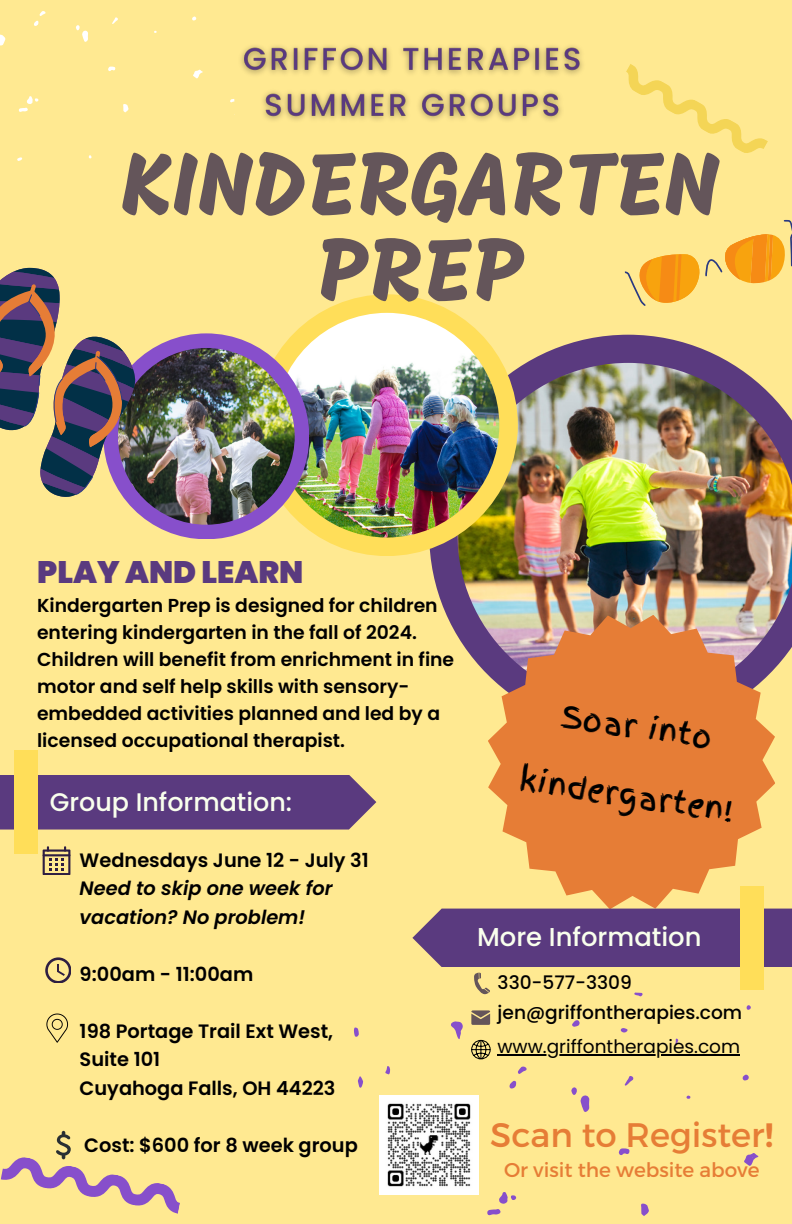
<style>
.page{position:relative;width:792px;height:1224px;background:#ffe991}
.page>*{position:absolute;margin:0;border:0;box-sizing:border-box;transform-origin:0 0}
.t1{font:89.4px/85.8px "Mogra";color:#64555a;text-align:center}
.t2{font:34px "Montserrat";color:#e67d36}
.t3{font:900 31px "Poppins";color:#5a3a7f}
.t4{font:30px "Finger Paint";color:#000}
.t5{font:500 25.8px "Poppins";color:#f9ffed}
.t6{font:500 25.4px "Poppins";color:#f9ffed}
.t7{font:20px "Montserrat";color:#e67d36}
.t8{font:600 19.4px/28.4px "Poppins";color:#000}
.t9{font:italic 600 19.4px/28.4px "Poppins";color:#000}
.t10{font:600 18.8px/27px "Poppins";color:#000}
.t11{font:500 18.6px "Poppins";color:#000}
.t12{font:18.6px "Poppins";color:#000}
.s1{font-style:normal}
.s2{font-weight:700}
</style>
<div class="page">
<svg style="left:429px;top:335px;width:302px;height:300px;fill:#5a3a7f"></svg>
<img style="left:457px;top:363px;width:335px;height:312px">
<div style="left:256px;top:294px;width:262px;height:262px;background:#ffde59;border-radius:50%"></div>
<img style="left:275px;top:313px;width:224px;height:225px;border-radius:50%">
<div style="left:103px;top:333px;width:206px;height:206px;background:#874fcb;border-radius:50%"></div>
<img style="left:118px;top:348px;width:177px;height:177px;border-radius:50%">
<div style="left:0;top:775px;width:376px;height:55px;background:#5a3a7f"></div>
<svg style="left:488px;top:615px;width:287px;height:294px;fill:#e67d36"></svg>
<svg style="left:43px;top:846px;width:27px;height:29px"></svg>
<svg style="left:45px;top:957px;width:26px;height:26px"></svg>
<div style="left:412px;top:909px;width:380px;height:58px;background:#5a3a7f"></div>
<svg style="left:474px;top:973px;width:16px;height:22px"></svg>
<svg style="left:471px;top:1010px;width:19px;height:15px"></svg>
<div style="left:14px;top:750px;width:23px;height:104px;background:#ffde59"></div>
<div style="left:741px;top:886px;width:23px;height:104px;background:#ffde59"></div>
<svg style="left:0;top:268px;width:135px;height:229px"></svg>
<svg style="left:624px;top:219px;width:168px;height:87px"></svg>
<svg style="left:0;top:35px;width:5px;height:11px"></svg>
<svg style="left:193px;top:70px;width:10px;height:9px"></svg>
<svg style="left:123px;top:104px;width:6px;height:8px"></svg>
<svg style="left:108px;top:67px;width:7px;height:4px"></svg>
<svg style="left:112px;top:17px;width:6px;height:7px"></svg>
<svg style="left:34px;top:11px;width:12px;height:15px"></svg>
<svg style="left:76px;top:25px;width:12px;height:17px"></svg>
<svg style="left:192px;top:17px;width:4px;height:3px"></svg>
<svg style="left:17px;top:157px;width:5px;height:4px"></svg>
<svg style="left:19px;top:96px;width:19px;height:16px"></svg>
<svg style="left:451px;top:1021px;width:12px;height:18px"></svg>
<svg style="left:744px;top:1153px;width:14px;height:13px"></svg>
<svg style="left:641px;top:1204px;width:8px;height:12px"></svg>
<svg style="left:619px;top:1148px;width:10px;height:7px"></svg>
<svg style="left:358px;top:1076px;width:5px;height:12px"></svg>
<svg style="left:625px;top:1076px;width:9px;height:10px"></svg>
<svg style="left:518px;top:1066px;width:9px;height:8px"></svg>
<svg style="left:509px;top:1081px;width:7px;height:8px"></svg>
<svg style="left:354px;top:1027px;width:5px;height:10px"></svg>
<svg style="left:572px;top:1020px;width:8px;height:7px"></svg>
<svg style="left:385px;top:1066px;width:5px;height:8px"></svg>
<svg style="left:571px;top:1087px;width:18px;height:25px"></svg>
<svg style="left:742px;top:1075px;width:7px;height:5px"></svg>
<svg style="left:621px;top:1028px;width:7px;height:5px"></svg>
<svg style="left:634px;top:993px;width:9px;height:3px"></svg>
<svg style="left:487px;top:1192px;width:29px;height:23px"></svg>
<svg style="left:747px;top:1005px;width:4px;height:5px"></svg>
<svg style="left:675px;top:1039px;width:4px;height:6px"></svg>
<svg style="left:686px;top:1095px;width:4px;height:4px"></svg>
<div style="left:50px;top:220px;width:85px;height:85px;background:#ffe991;border-radius:50%"></div>
<svg style="left:626px;top:64px;width:142px;height:89px"></svg>
<svg style="left:471px;top:1040px;width:20px;height:19px"></svg>
<svg style="left:46px;top:1014px;width:22px;height:29px"></svg>
<img style="left:379px;top:1095px;width:99px;height:99px">
<svg style="left:1px;top:1131px;width:179px;height:83px"></svg>
<img style="left:232px;top:46px;width:351px;height:75px">
<hr style="left:497px;top:1055px;width:243px;height:1px;background:#000">
<p class="t1" style="left:121px;top:150px;width:600px">KINDERGARTEN<br>PREP</p>
<p class="t3" style="left:37px;top:550px;width:268px">PLAY AND LEARN</p>
<p class="t10" style="left:37px;top:592px;width:419px">Kindergarten Prep is designed for children entering kindergarten in the fall of 2024.<br>Children will benefit from enrichment in fine motor and self help skills with sensory&shy;embedded activities planned and led by a licensed occupational therapist.</p>
<h5 class="t6" style="left:50px;top:784px;width:244px">Group Information:</h5>
<p class="t9" style="left:80px;top:846px;width:291px"><span class="s1">Wednesdays June 12 - July 31<br></span>Need to skip one week for vacation? No problem!</p>
<p class="t8" style="left:80px;top:960px;width:175px">9:00am - 11:00am</p>
<h2 class="t8" style="left:80px;top:1017px;width:257px">198 Portage Trail Ext West,<br>Suite 101<br>Cuyahoga Falls, OH 44223</h2>
<h3 class="t8" style="left:84px;top:1131px;width:275px">Cost: $600 for 8 week group</h3>
<h1 class="t4" style="left:565px;top:695px;width:153px;rotate:8deg">Soar into</h1>
<h1 class="t4" style="left:523px;top:759px;width:217px;rotate:8deg">kindergarten!</h1>
<h4 class="t5" style="left:477px;top:919px;width:226px">More Information</h4>
<p class="t11" style="left:498px;top:969px;width:136px">330-577-3309</p>
<h5 class="t11" style="left:498px;top:999px;width:246px">jen@griffontherapies.com</h5>
<h5 class="t12" style="left:497px;top:1034px;width:244px">www.griffontherapies.com</h5>
<h5 class="t2" style="left:490px;top:1113px;width:285px">Scan to Register<span class="s2">!</span></h5>
<h5 class="t7" style="left:504px;top:1157px;width:257px">Or visit the website above</h5>
</div>
